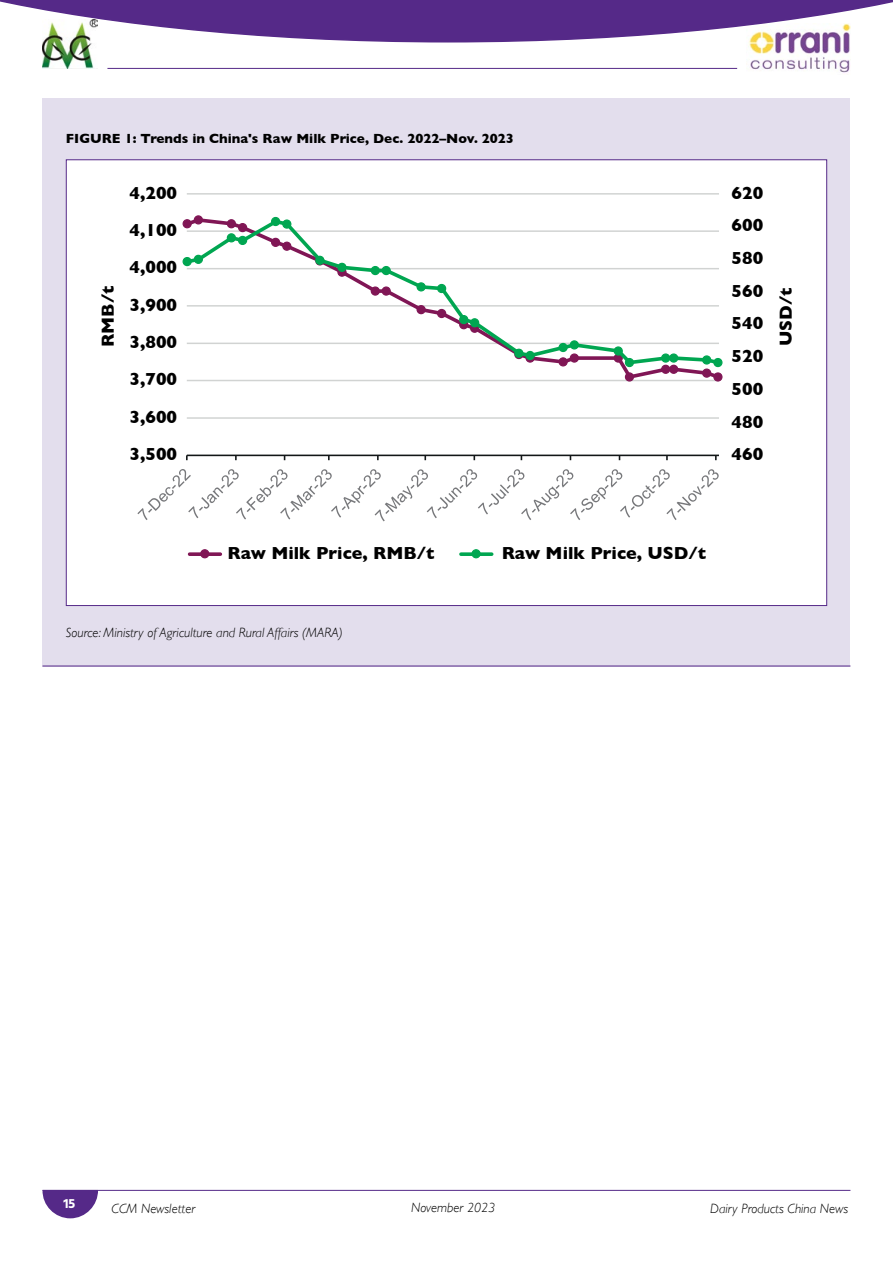
<style>
.page{position:relative;width:893px;height:1263px;background:#fff}
.page>*{position:absolute;margin:0;border:0;box-sizing:border-box;transform-origin:0 0}
.t1{font:700 17.85px "Gill Sans";color:#000}
.t2{font:italic 300 13.5px "Gill Sans";color:#000}
.t3{font:700 13.5px "Gill Sans";color:#000}
.t4{font:700 13.5px "Hind";color:#fff}
</style>
<div class="page">
<svg style="left:42px;top:1190px;width:56px;height:28px"></svg>
<hr style="left:43px;top:1190px;width:807px;height:1px;background:#552988">
<img style="left:749px;top:43px;width:101px;height:30px">
<svg style="left:0;top:0;width:893px;height:43px"></svg>
<hr style="left:107px;top:68px;width:630px;height:1px;background:#552988">
<img style="left:42px;top:19px;width:56px;height:50px">
<div style="left:43px;top:98px;width:807px;height:568px;background:#e3deed"></div>
<div style="left:66px;top:160px;width:761px;height:445px;background:#fff"></div>
<hr style="left:187px;top:417px;width:532px;height:2px;background:#d1d3d2">
<hr style="left:187px;top:193px;width:532px;height:2px;background:#d1d3d2">
<hr style="left:187px;top:455px;width:532px;height:1px;background:#121617">
<svg style="left:187px;top:216px;width:536px;height:165px"></svg>
<div style="left:194px;top:216px;width:8px;height:8px;background:#801655;border-radius:50%"></div>
<div style="left:194px;top:215px;width:9px;height:9px;border:1px solid #801655;border-radius:50%"></div>
<div style="left:625px;top:373px;width:8px;height:8px;background:#801655;border-radius:50%"></div>
<div style="left:625px;top:372px;width:9px;height:10px;border:1px solid #801655;border-radius:50%"></div>
<div style="left:662px;top:365px;width:8px;height:8px;background:#801655;border-radius:50%"></div>
<div style="left:661px;top:365px;width:9px;height:9px;border:1px solid #801655;border-radius:50%"></div>
<div style="left:670px;top:365px;width:8px;height:8px;background:#801655;border-radius:50%"></div>
<div style="left:669px;top:365px;width:9px;height:9px;border:1px solid #801655;border-radius:50%"></div>
<div style="left:703px;top:369px;width:8px;height:8px;background:#801655;border-radius:50%"></div>
<div style="left:702px;top:368px;width:9px;height:10px;border:1px solid #801655;border-radius:50%"></div>
<div style="left:714px;top:373px;width:8px;height:8px;background:#801655;border-radius:50%"></div>
<div style="left:713px;top:372px;width:9px;height:10px;border:1px solid #801655;border-radius:50%"></div>
<svg style="left:183px;top:218px;width:539px;height:149px"></svg>
<div style="left:183px;top:258px;width:8px;height:8px;background:#00a651;border-radius:50%"></div>
<div style="left:183px;top:257px;width:9px;height:9px;border:1px solid #00a651;border-radius:50%"></div>
<div style="left:194px;top:255px;width:8px;height:8px;background:#00a651;border-radius:50%"></div>
<div style="left:194px;top:255px;width:9px;height:9px;border:1px solid #00a651;border-radius:50%"></div>
<div style="left:227px;top:234px;width:8px;height:8px;background:#00a651;border-radius:50%"></div>
<div style="left:227px;top:233px;width:9px;height:9px;border:1px solid #00a651;border-radius:50%"></div>
<div style="left:239px;top:236px;width:8px;height:8px;background:#00a651;border-radius:50%"></div>
<div style="left:238px;top:236px;width:9px;height:9px;border:1px solid #00a651;border-radius:50%"></div>
<div style="left:272px;top:217px;width:8px;height:8px;background:#00a651;border-radius:50%"></div>
<div style="left:271px;top:217px;width:9px;height:9px;border:1px solid #00a651;border-radius:50%"></div>
<div style="left:283px;top:220px;width:8px;height:8px;background:#00a651;border-radius:50%"></div>
<div style="left:282px;top:219px;width:9px;height:10px;border:1px solid #00a651;border-radius:50%"></div>
<div style="left:316px;top:256px;width:8px;height:8px;background:#00a651;border-radius:50%"></div>
<div style="left:315px;top:256px;width:9px;height:9px;border:1px solid #00a651;border-radius:50%"></div>
<div style="left:338px;top:263px;width:8px;height:8px;background:#00a651;border-radius:50%"></div>
<div style="left:337px;top:263px;width:10px;height:9px;border:1px solid #00a651;border-radius:50%"></div>
<div style="left:371px;top:267px;width:8px;height:8px;background:#00a651;border-radius:50%"></div>
<div style="left:371px;top:266px;width:9px;height:9px;border:1px solid #00a651;border-radius:50%"></div>
<div style="left:382px;top:267px;width:8px;height:8px;background:#00a651;border-radius:50%"></div>
<div style="left:382px;top:266px;width:9px;height:9px;border:1px solid #00a651;border-radius:50%"></div>
<div style="left:417px;top:283px;width:8px;height:8px;background:#00a651;border-radius:50%"></div>
<div style="left:416px;top:282px;width:10px;height:9px;border:1px solid #00a651;border-radius:50%"></div>
<div style="left:438px;top:284px;width:8px;height:8px;background:#00a651;border-radius:50%"></div>
<div style="left:437px;top:284px;width:9px;height:9px;border:1px solid #00a651;border-radius:50%"></div>
<div style="left:460px;top:316px;width:8px;height:8px;background:#00a651;border-radius:50%"></div>
<div style="left:459px;top:315px;width:9px;height:9px;border:1px solid #00a651;border-radius:50%"></div>
<div style="left:471px;top:319px;width:8px;height:8px;background:#00a651;border-radius:50%"></div>
<div style="left:470px;top:318px;width:9px;height:9px;border:1px solid #00a651;border-radius:50%"></div>
<div style="left:515px;top:349px;width:8px;height:8px;background:#00a651;border-radius:50%"></div>
<div style="left:514px;top:349px;width:9px;height:9px;border:1px solid #00a651;border-radius:50%"></div>
<div style="left:526px;top:351px;width:8px;height:8px;background:#00a651;border-radius:50%"></div>
<div style="left:525px;top:351px;width:10px;height:9px;border:1px solid #00a651;border-radius:50%"></div>
<div style="left:559px;top:343px;width:8px;height:8px;background:#00a651;border-radius:50%"></div>
<div style="left:558px;top:343px;width:10px;height:9px;border:1px solid #00a651;border-radius:50%"></div>
<div style="left:570px;top:341px;width:8px;height:8px;background:#00a651;border-radius:50%"></div>
<div style="left:570px;top:340px;width:9px;height:9px;border:1px solid #00a651;border-radius:50%"></div>
<div style="left:614px;top:347px;width:8px;height:8px;background:#00a651;border-radius:50%"></div>
<div style="left:614px;top:346px;width:9px;height:10px;border:1px solid #00a651;border-radius:50%"></div>
<div style="left:625px;top:358px;width:8px;height:9px;background:#00a651;border-radius:50%"></div>
<div style="left:625px;top:358px;width:9px;height:9px;border:1px solid #00a651;border-radius:50%"></div>
<div style="left:662px;top:354px;width:8px;height:8px;background:#00a651;border-radius:50%"></div>
<div style="left:661px;top:353px;width:9px;height:10px;border:1px solid #00a651;border-radius:50%"></div>
<div style="left:670px;top:354px;width:8px;height:8px;background:#00a651;border-radius:50%"></div>
<div style="left:669px;top:353px;width:9px;height:10px;border:1px solid #00a651;border-radius:50%"></div>
<div style="left:703px;top:356px;width:8px;height:8px;background:#00a651;border-radius:50%"></div>
<div style="left:702px;top:355px;width:9px;height:10px;border:1px solid #00a651;border-radius:50%"></div>
<div style="left:714px;top:358px;width:8px;height:9px;background:#00a651;border-radius:50%"></div>
<div style="left:713px;top:358px;width:9px;height:9px;border:1px solid #00a651;border-radius:50%"></div>
<svg style="left:137px;top:469px;width:582px;height:52px"></svg>
<svg style="left:190px;top:552px;width:30px;height:4px"></svg>
<div style="left:201px;top:550px;width:8px;height:8px;background:#801655;border-radius:50%"></div>
<div style="left:200px;top:549px;width:9px;height:9px;border:1px solid #801655;border-radius:50%"></div>
<svg style="left:461px;top:552px;width:31px;height:4px"></svg>
<div style="left:472px;top:550px;width:8px;height:8px;background:#00a651;border-radius:50%"></div>
<div style="left:471px;top:549px;width:10px;height:9px;border:1px solid #00a651;border-radius:50%"></div>
<hr style="left:43px;top:666px;width:807px;height:1px;background:#552988">
<p class="t3" style="left:66px;top:128px;width:449px">FIGURE 1: Trends in China's Raw Milk Price, Dec. 2022–Nov. 2023</p>
<p class="t1" style="left:130px;top:178px;width:49px">4,200</p>
<p class="t1" style="left:130px;top:216px;width:49px">4,100</p>
<p class="t1" style="left:130px;top:253px;width:49px">4,000</p>
<p class="t1" style="left:732px;top:178px;width:33px">620</p>
<p class="t1" style="left:732px;top:211px;width:33px">600</p>
<p class="t1" style="left:732px;top:244px;width:33px">580</p>
<p class="t1" style="left:732px;top:277px;width:33px">560</p>
<p class="t1" style="left:94px;top:347px;width:63px;rotate:-90deg">RMB/t</p>
<p class="t1" style="left:772px;top:346px;width:60px;rotate:-90deg">USD/t</p>
<p class="t1" style="left:130px;top:291px;width:49px">3,900</p>
<p class="t1" style="left:732px;top:309px;width:33px">540</p>
<p class="t1" style="left:130px;top:328px;width:49px">3,800</p>
<p class="t1" style="left:732px;top:342px;width:33px">520</p>
<p class="t1" style="left:130px;top:365px;width:49px">3,700</p>
<p class="t1" style="left:130px;top:403px;width:49px">3,600</p>
<p class="t1" style="left:130px;top:440px;width:49px">3,500</p>
<p class="t1" style="left:732px;top:375px;width:33px">500</p>
<p class="t1" style="left:732px;top:407px;width:33px">480</p>
<p class="t1" style="left:732px;top:440px;width:33px">460</p>
<p class="t1" style="left:227px;top:539px;width:209px">Raw Milk Price, RMB/t</p>
<p class="t1" style="left:502px;top:539px;width:206px">Raw Milk Price, USD/t</p>
<p class="t2" style="left:66px;top:625px;width:278px">Source: Ministry of Agriculture and Rural Affairs (MARA)</p>
<p class="t4" style="left:64px;top:1195px;width:13px">15</p>
<p class="t2" style="left:112px;top:1201px;width:85px">CCM Newsletter</p>
<p class="t2" style="left:411px;top:1200px;width:86px">November 2023</p>
<p class="t2" style="left:710px;top:1201px;width:139px">Dairy Products China News</p>
</div>
